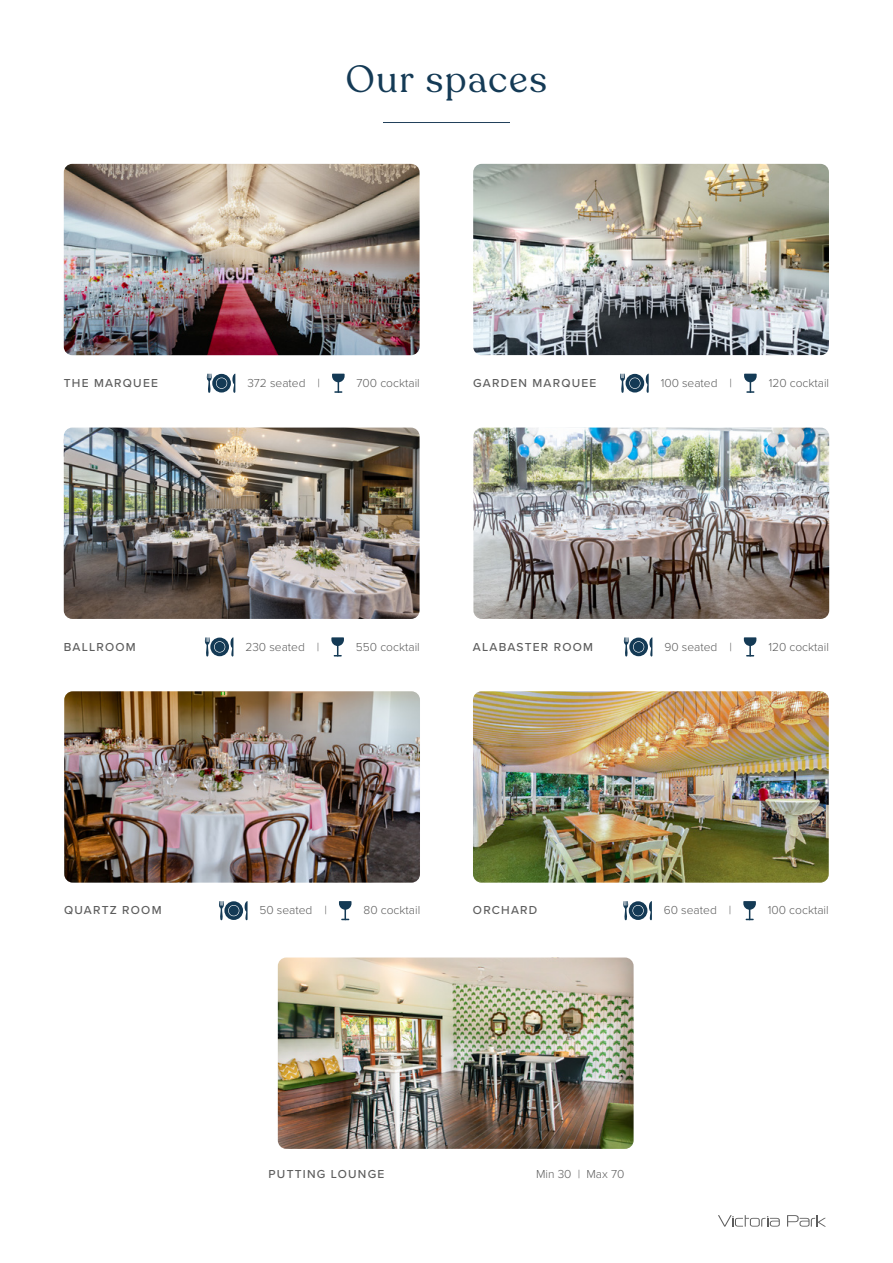
<style>
.page{position:relative;width:893px;height:1263px;background:#fff}
.page>*{position:absolute;margin:0;border:0;box-sizing:border-box;transform-origin:0 0}
.t1{font:37.5px "Recoleta";letter-spacing:.045em;color:#143a55}
.t2{font:300 12px "Proxima Nova";color:#5d5d5d}
.t3{font:500 12px "Proxima Nova";letter-spacing:.1em;color:#5d5d5d}
</style>
<div class="page">
<svg style="left:718px;top:1215px;width:62px;height:12px"></svg>
<svg style="left:787px;top:1215px;width:39px;height:11px"></svg>
<img style="left:278px;top:957px;width:356px;height:192px">
<img style="left:473px;top:164px;width:356px;height:191px">
<svg style="left:620px;top:373px;width:29px;height:20px"></svg>
<div style="left:630px;top:378px;width:10px;height:10px;background:#143a55;border-radius:50%"></div>
<svg style="left:744px;top:374px;width:13px;height:19px"></svg>
<img style="left:64px;top:164px;width:356px;height:191px">
<svg style="left:207px;top:373px;width:28px;height:20px"></svg>
<div style="left:217px;top:378px;width:10px;height:10px;background:#143a55;border-radius:50%"></div>
<svg style="left:332px;top:374px;width:13px;height:19px"></svg>
<img style="left:473px;top:428px;width:356px;height:191px">
<svg style="left:624px;top:637px;width:28px;height:19px"></svg>
<div style="left:634px;top:642px;width:10px;height:10px;background:#143a55;border-radius:50%"></div>
<svg style="left:744px;top:637px;width:12px;height:19px"></svg>
<img style="left:64px;top:428px;width:356px;height:191px">
<svg style="left:205px;top:637px;width:28px;height:19px"></svg>
<div style="left:215px;top:642px;width:10px;height:10px;background:#143a55;border-radius:50%"></div>
<svg style="left:331px;top:637px;width:13px;height:19px"></svg>
<svg style="left:623px;top:901px;width:29px;height:19px"></svg>
<div style="left:633px;top:905px;width:10px;height:11px;background:#143a55;border-radius:50%"></div>
<svg style="left:743px;top:901px;width:13px;height:19px"></svg>
<img style="left:473px;top:691px;width:356px;height:192px">
<img style="left:64px;top:691px;width:356px;height:192px">
<svg style="left:219px;top:901px;width:29px;height:19px"></svg>
<div style="left:229px;top:905px;width:10px;height:11px;background:#143a55;border-radius:50%"></div>
<svg style="left:339px;top:901px;width:12px;height:19px"></svg>
<hr style="left:383px;top:122px;width:127px;height:1px;background:#21405a">
<h1 class="t1" style="left:346px;top:56px;width:203px">Our spaces</h1>
<p class="t3" style="left:64px;top:374px;width:96px">THE MARQUEE</p>
<p class="t2" style="left:247px;top:374px;width:74px">372 seated |</p>
<p class="t2" style="left:357px;top:374px;width:65px">700 cocktail</p>
<p class="t3" style="left:473px;top:374px;width:125px">GARDEN MARQUEE</p>
<p class="t2" style="left:661px;top:374px;width:73px">100 seated |</p>
<p class="t2" style="left:769px;top:374px;width:62px">120 cocktail</p>
<p class="t3" style="left:64px;top:637px;width:73px">BALLROOM</p>
<p class="t2" style="left:245px;top:637px;width:75px">230 seated |</p>
<p class="t2" style="left:356px;top:637px;width:65px">550 cocktail</p>
<p class="t3" style="left:473px;top:637px;width:122px">ALABASTER ROOM</p>
<p class="t2" style="left:664px;top:637px;width:69px">90 seated |</p>
<p class="t2" style="left:768px;top:637px;width:62px">120 cocktail</p>
<p class="t3" style="left:64px;top:901px;width:99px">QUARTZ ROOM</p>
<p class="t2" style="left:260px;top:901px;width:69px">50 seated |</p>
<p class="t2" style="left:363px;top:901px;width:58px">80 cocktail</p>
<p class="t3" style="left:473px;top:901px;width:66px">ORCHARD</p>
<p class="t2" style="left:664px;top:901px;width:69px">60 seated |</p>
<p class="t2" style="left:768px;top:901px;width:62px">100 cocktail</p>
<p class="t3" style="left:269px;top:1165px;width:117px">PUTTING LOUNGE</p>
<p class="t2" style="left:536px;top:1165px;width:90px">Min 30 | Max 70</p>
</div>
